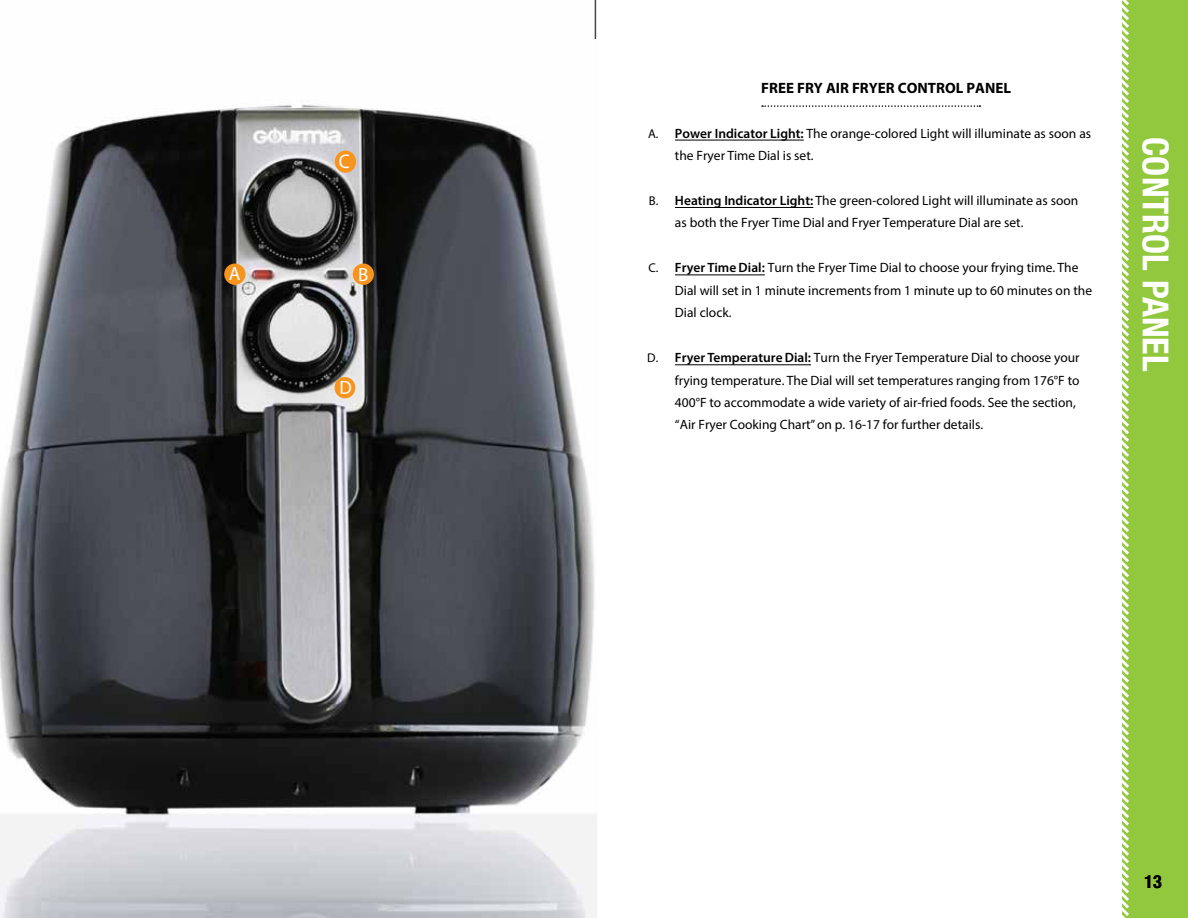
<style>
.page{position:relative;width:1188px;height:918px;background:#fff}
.page>*{position:absolute;margin:0;border:0;box-sizing:border-box;transform-origin:0 0}
.t1{font:700 condensed 36px "Helvetica Neue LT Std";color:#fff}
.t2{font:19.8px "Myriad Pro";color:#fff;scale:.96 1}
.t3{font:19.05px "Myriad Pro";color:#fff}
.t4{font:700 condensed 18px "Helvetica Neue LT Std";color:#000}
.t5{font:700 15px "Myriad Pro";color:#000}
.t6{font:13.5px/22.5px "Myriad Pro";color:#000}
.s1{font-size:12.75px}
.s2{font-weight:600}
</style>
<div class="page">
<div style="left:1122px;top:0;width:66px;height:918px;background:#92c83e"></div>
<svg style="left:1122px;top:0;width:7px;height:918px"></svg>
<img style="left:0;top:104px;width:596px;height:814px">
<svg style="left:762px;top:105px;width:218px;height:2px"></svg>
<hr style="left:675px;top:364px;width:136px;height:1px;background:#000">
<hr style="left:675px;top:275px;width:90px;height:1px;background:#000">
<hr style="left:675px;top:207px;width:138px;height:1px;background:#000">
<hr style="left:675px;top:140px;width:129px;height:1px;background:#000">
<div style="left:224px;top:264px;width:22px;height:21px;background:#f7941e;border-radius:50%"></div>
<div style="left:353px;top:264px;width:21px;height:21px;background:#f7941e;border-radius:50%"></div>
<div style="left:335px;top:151px;width:21px;height:22px;background:#f7941e;border-radius:50%"></div>
<div style="left:335px;top:377px;width:20px;height:21px;background:#f7941e;border-radius:50%"></div>
<h2 class="t2" style="left:339px;top:150px;width:13px">C</h2>
<h3 class="t3" style="left:229px;top:262px;width:13px">A</h3>
<h3 class="t3" style="left:358px;top:263px;width:12px">B</h3>
<p class="t5" style="left:761px;top:78px;width:251px">FREE FRY AIR FRYER CONTROL PANEL</p>
<p class="t6" style="left:675px;top:122px;width:418px;text-indent:-27px"><span class="s1">A.</span> <span class="s2">Power Indicator Light:</span> The orange-colored Light will illuminate as soon as the Fryer Time Dial is set.</p>
<p class="t6" style="left:675px;top:189px;width:405px;text-indent:-26px"><span class="s1">B.</span> <span class="s2">Heating Indicator Light:</span> The green-colored Light will illuminate as soon as both the Fryer Time Dial and Fryer Temperature Dial are set.</p>
<p class="t6" style="left:675px;top:256px;width:419px;text-indent:-27px"><span class="s1">C.</span> <span class="s2">Fryer Time Dial:</span> Turn the Fryer Time Dial to choose your frying time. The<br>Dial will set in 1 minute increments from 1 minute up to 60 minutes on the<br>Dial clock.</p>
<p class="t6" style="left:675px;top:346px;width:406px;text-indent:-28px"><span class="s1">D.</span> <span class="s2">Fryer Temperature Dial:</span> Turn the Fryer Temperature Dial to choose your frying temperature. The Dial will set temperatures ranging from 176°F to 400°F to accommodate a wide variety of air-fried foods. See the section, “Air Fryer Cooking Chart” on p. 16-17 for further details.</p>
<h1 class="t1" style="left:1177px;top:137px;width:236px;rotate:90deg">CONTROL PANEL</h1>
<h3 class="t4" style="left:1145px;top:871px;width:19px">13</h3>
</div>
